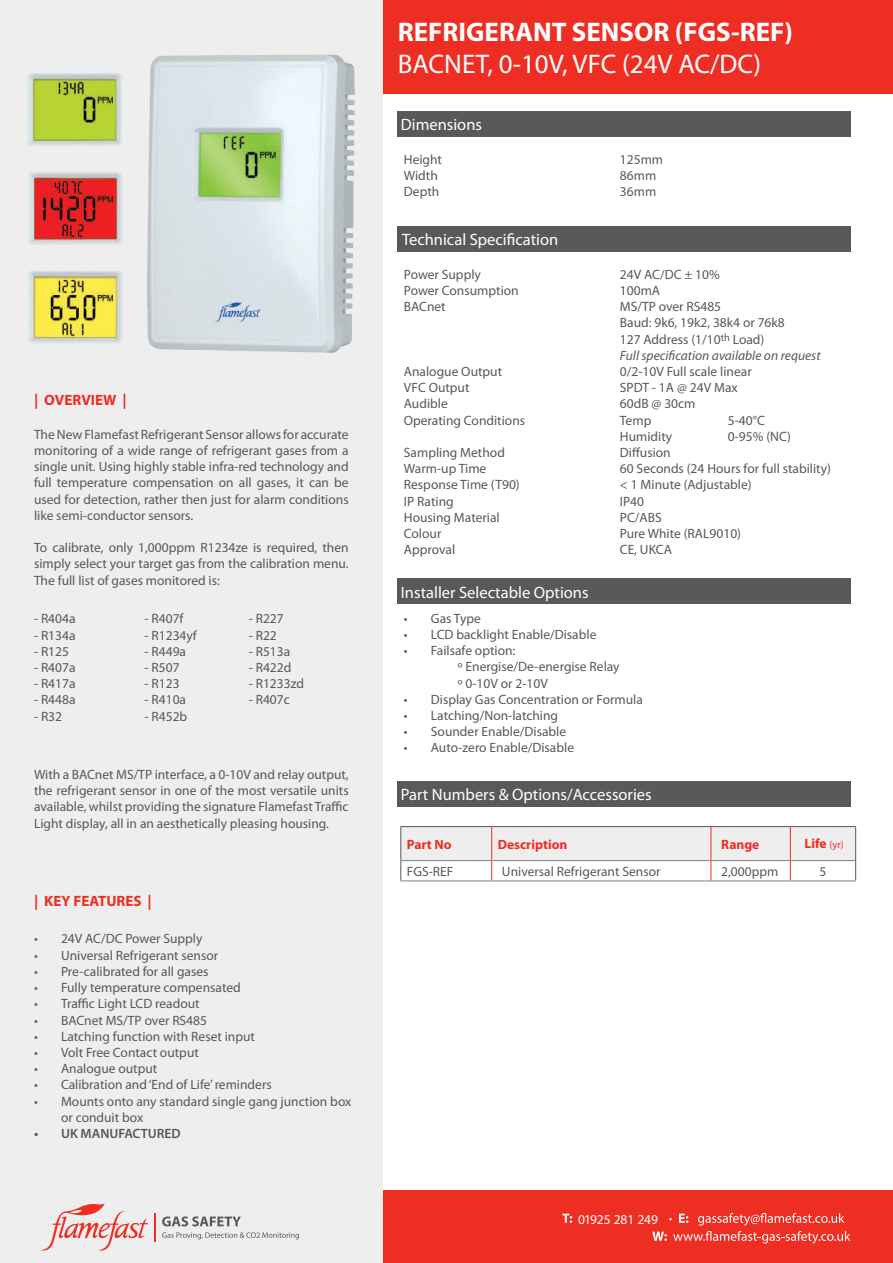
<style>
.page{position:relative;width:893px;height:1263px;background:#fff}
.page>*{position:absolute;margin:0;border:0;box-sizing:border-box;transform-origin:0 0}
.t1{font:700 27px "Myriad Pro";color:#fff}
.t2{font:27px "Myriad Pro";color:#fff}
.t3{font:16.5px "Myriad Pro";color:#fff}
.t4{font:700 15px "Myriad Pro";color:#ee2e22}
.t5{font:13.5px/16.2px "Myriad Pro";color:#57585a;text-align:justify}
.t6{font:700 13.5px "Myriad Pro";color:#ee2e22}
.t7{font:600 13.5px "Myriad Pro";color:#57585a}
.t8{font:13.5px "Myriad Pro";color:#fff}
.s1{font-style:italic}
.s2{font-weight:400;font-size:10.5px}
</style>
<div class="page">
<div style="left:0;top:1191px;width:893px;height:72px;background:#ee2e22"></div>
<div style="left:0;top:0;width:893px;height:94px;background:#ee2e22"></div>
<div style="left:0;top:0;width:383px;height:1263px;background:#eeeeef"></div>
<svg style="left:162px;top:1216px;width:79px;height:10px"></svg>
<svg style="left:162px;top:1232px;width:137px;height:7px"></svg>
<svg style="left:155px;top:1213px;width:1px;height:28px"></svg>
<svg style="left:42px;top:1203px;width:106px;height:47px"></svg>
<svg style="left:562px;top:1213px;width:10px;height:10px"></svg>
<svg style="left:652px;top:1213px;width:198px;height:31px"></svg>
<div style="left:576px;top:1211px;width:87px;height:17px;background:#ee2e22"></div>
<div style="left:397px;top:111px;width:453px;height:26px;background:#59595c"></div>
<div style="left:397px;top:226px;width:453px;height:26px;background:#59595c"></div>
<div style="left:397px;top:578px;width:453px;height:26px;background:#59595c"></div>
<div style="left:397px;top:781px;width:453px;height:26px;background:#59595c"></div>
<img style="left:27px;top:55px;width:328px;height:297px">
<svg style="left:401px;top:826px;width:455px;height:54px"></svg>
<hr style="left:401px;top:860px;width:91px;height:1px;background:#808080">
<hr style="left:492px;top:860px;width:219px;height:1px;background:#808080">
<hr style="left:711px;top:860px;width:79px;height:1px;background:#808080">
<hr style="left:790px;top:860px;width:65px;height:1px;background:#808080">
<hr style="left:401px;top:880px;width:91px;height:1px;background:#808080">
<hr style="left:492px;top:880px;width:219px;height:1px;background:#808080">
<hr style="left:711px;top:880px;width:79px;height:1px;background:#808080">
<hr style="left:790px;top:880px;width:66px;height:1px;background:#808080">
<p class="t4" style="left:34px;top:390px;width:94px">| OVERVIEW |</p>
<p class="t5" style="left:34px;top:426px;width:316px">The New Flamefast Refrigerant Sensor allows for accurate monitoring of a wide range of refrigerant gases from a single unit. Using highly stable infra-red technology and full temperature compensation on all gases, it can be used for detection, rather then just for alarm conditions like semi-conductor sensors.</p>
<p class="t5" style="left:34px;top:539px;width:316px">To calibrate, only 1,000ppm R1234ze is required, then simply select your target gas from the calibration menu.<br>The full list of gases monitored is:</p>
<p class="t5" style="left:34px;top:610px;width:43px">- R404a</p>
<p class="t5" style="left:34px;top:627px;width:43px">- R134a</p>
<p class="t5" style="left:34px;top:643px;width:37px">- R125</p>
<p class="t5" style="left:34px;top:659px;width:43px">- R407a</p>
<p class="t5" style="left:34px;top:675px;width:43px">- R417a</p>
<p class="t5" style="left:34px;top:691px;width:43px">- R448a</p>
<p class="t5" style="left:34px;top:708px;width:30px">- R32</p>
<p class="t5" style="left:145px;top:610px;width:40px">- R407f</p>
<p class="t5" style="left:145px;top:627px;width:54px">- R1234yf</p>
<p class="t5" style="left:145px;top:643px;width:43px">- R449a</p>
<p class="t5" style="left:145px;top:659px;width:37px">- R507</p>
<p class="t5" style="left:145px;top:675px;width:37px">- R123</p>
<p class="t5" style="left:145px;top:691px;width:43px">- R410a</p>
<p class="t5" style="left:145px;top:708px;width:44px">- R452b</p>
<p class="t5" style="left:249px;top:610px;width:37px">- R227</p>
<p class="t5" style="left:249px;top:627px;width:30px">- R22</p>
<p class="t5" style="left:249px;top:643px;width:43px">- R513a</p>
<p class="t5" style="left:249px;top:659px;width:44px">- R422d</p>
<p class="t5" style="left:249px;top:675px;width:57px">- R1233zd</p>
<p class="t5" style="left:249px;top:691px;width:43px">- R407c</p>
<p class="t5" style="left:34px;top:766px;width:316px">With a BACnet MS/TP interface, a 0-10V and relay output, the refrigerant sensor in one of the most versatile units available, whilst providing the signature Flamefast Traffic Light display, all in an aesthetically pleasing housing.</p>
<p class="t4" style="left:34px;top:891px;width:119px">| KEY FEATURES |</p>
<p class="t5" style="left:34px;top:931px;width:170px">• 24V AC/DC Power Supply</p>
<p class="t5" style="left:34px;top:947px;width:186px">• Universal Refrigerant sensor</p>
<p class="t5" style="left:34px;top:963px;width:176px">• Pre-calibrated for all gases</p>
<p class="t5" style="left:34px;top:979px;width:208px">• Fully temperature compensated</p>
<p class="t5" style="left:34px;top:995px;width:167px">• Traffic Light LCD readout</p>
<p class="t5" style="left:34px;top:1012px;width:175px">• BACnet MS/TP over RS485</p>
<p class="t5" style="left:34px;top:1028px;width:222px">• Latching function with Reset input</p>
<p class="t5" style="left:34px;top:1044px;width:166px">• Volt Free Contact output</p>
<p class="t5" style="left:34px;top:1060px;width:125px">• Analogue output</p>
<p class="t5" style="left:34px;top:1076px;width:239px">• Calibration and ‘End of Life’ reminders</p>
<p class="t5" style="left:61px;top:1093px;width:292px;text-indent:-27px">• Mounts onto any standard single gang junction box or conduit box</p>
<p class="t7" style="left:34px;top:1125px;width:148px">• UK MANUFACTURED</p>
<h1 class="t1" style="left:398px;top:14px;width:396px">REFRIGERANT SENSOR (FGS-REF)</h1>
<h1 class="t2" style="left:398px;top:48px;width:365px">BACNET, 0-10V, VFC (24V AC/DC)</h1>
<p class="t3" style="left:401px;top:114px;width:83px">Dimensions</p>
<p class="t5" style="left:404px;top:151px;width:40px">Height</p>
<p class="t5" style="left:620px;top:151px;width:45px">125mm</p>
<p class="t5" style="left:404px;top:167px;width:35px">Width</p>
<p class="t5" style="left:620px;top:167px;width:38px">86mm</p>
<p class="t5" style="left:404px;top:183px;width:37px">Depth</p>
<p class="t5" style="left:620px;top:183px;width:38px">36mm</p>
<p class="t3" style="left:402px;top:229px;width:158px">Technical Specification</p>
<p class="t5" style="left:404px;top:266px;width:79px">Power Supply</p>
<p class="t5" style="left:620px;top:266px;width:101px">24V AC/DC ± 10%</p>
<p class="t5" style="left:404px;top:282px;width:116px">Power Consumption</p>
<p class="t5" style="left:620px;top:282px;width:42px">100mA</p>
<p class="t5" style="left:404px;top:298px;width:43px">BACnet</p>
<p class="t5" style="left:620px;top:298px;width:202px;text-align:left">MS/TP over RS485<br>Baud: 9k6, 19k2, 38k4 or 76k8<br>127 Address (1/10<sup>th</sup> Load)<br><span class="s1">Full specification available on request</span></p>
<p class="t5" style="left:404px;top:363px;width:100px">Analogue Output</p>
<p class="t5" style="left:620px;top:363px;width:133px">0/2-10V Full scale linear</p>
<p class="t5" style="left:404px;top:379px;width:67px">VFC Output</p>
<p class="t5" style="left:620px;top:379px;width:119px">SPDT - 1A @ 24V Max</p>
<p class="t5" style="left:404px;top:395px;width:45px">Audible</p>
<p class="t5" style="left:620px;top:395px;width:77px">60dB @ 30cm</p>
<p class="t5" style="left:404px;top:412px;width:123px">Operating Conditions</p>
<p class="t5" style="left:620px;top:412px;width:33px">Temp</p>
<p class="t5" style="left:728px;top:412px;width:39px">5-40°C</p>
<p class="t5" style="left:620px;top:428px;width:54px">Humidity</p>
<p class="t5" style="left:728px;top:428px;width:65px">0-95% (NC)</p>
<p class="t5" style="left:404px;top:444px;width:103px">Sampling Method</p>
<p class="t5" style="left:620px;top:444px;width:52px">Diffusion</p>
<p class="t5" style="left:404px;top:460px;width:84px">Warm-up Time</p>
<p class="t5" style="left:620px;top:460px;width:213px">60 Seconds (24 Hours for full stability)</p>
<p class="t5" style="left:404px;top:476px;width:117px">Response Time (T90)</p>
<p class="t5" style="left:620px;top:476px;width:133px">&lt; 1 Minute (Adjustable)</p>
<p class="t5" style="left:404px;top:493px;width:51px">IP Rating</p>
<p class="t5" style="left:620px;top:493px;width:26px">IP40</p>
<p class="t5" style="left:404px;top:509px;width:97px">Housing Material</p>
<p class="t5" style="left:620px;top:509px;width:43px">PC/ABS</p>
<p class="t5" style="left:404px;top:525px;width:39px">Colour</p>
<p class="t5" style="left:620px;top:525px;width:123px">Pure White (RAL9010)</p>
<p class="t5" style="left:404px;top:541px;width:53px">Approval</p>
<p class="t5" style="left:620px;top:541px;width:54px">CE, UKCA</p>
<p class="t3" style="left:401px;top:582px;width:189px">Installer Selectable Options</p>
<p class="t5" style="left:404px;top:610px;width:78px">• Gas Type</p>
<p class="t5" style="left:404px;top:626px;width:194px">• LCD backlight Enable/Disable</p>
<p class="t5" style="left:458px;top:642px;width:163px;text-align:left;text-indent:-54px">• Failsafe option:<br>º Energise/De-energise Relay º 0-10V or 2-10V</p>
<p class="t5" style="left:404px;top:691px;width:241px">• Display Gas Concentration or Formula</p>
<p class="t5" style="left:404px;top:707px;width:156px">• Latching/Non-latching</p>
<p class="t5" style="left:404px;top:723px;width:164px">• Sounder Enable/Disable</p>
<p class="t5" style="left:404px;top:740px;width:172px">• Auto-zero Enable/Disable</p>
<p class="t3" style="left:401px;top:784px;width:252px">Part Numbers &amp; Options/Accessories</p>
<p class="t6" style="left:407px;top:835px;width:46px">Part No</p>
<p class="t6" style="left:498px;top:835px;width:71px">Description</p>
<p class="t6" style="left:721px;top:835px;width:40px">Range</p>
<p class="t6" style="left:804px;top:834px;width:41px">Life <span class="s2">(yr)</span></p>
<p class="t5" style="left:407px;top:863px;width:48px">FGS-REF</p>
<p class="t5" style="left:502px;top:863px;width:160px">Universal Refrigerant Sensor</p>
<p class="t5" style="left:721px;top:863px;width:59px">2,000ppm</p>
<p class="t5" style="left:819px;top:863px;width:8px">5</p>
<p class="t8" style="left:578px;top:1211px;width:82px">01925 281 249</p>
</div>
